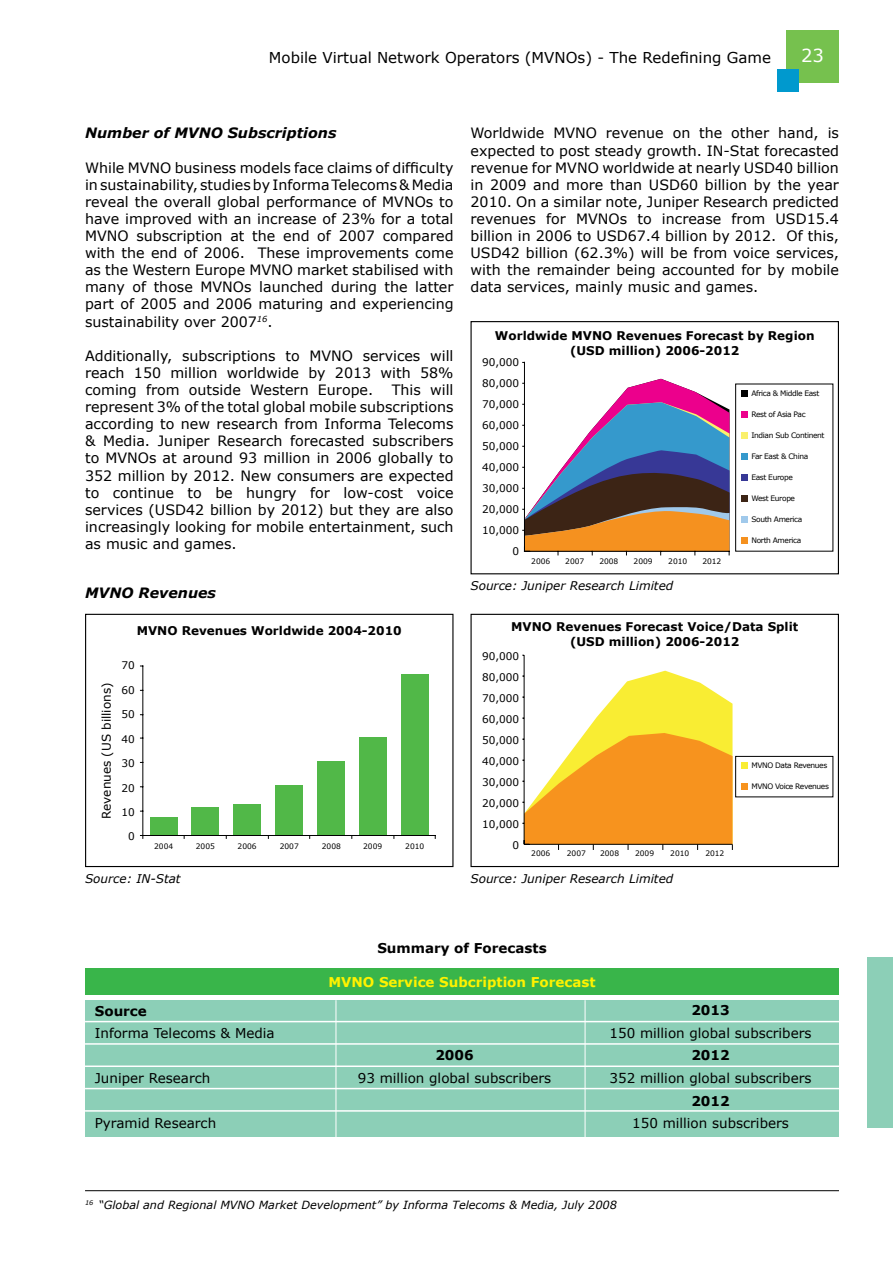
<style>
.page{position:relative;width:893px;height:1263px;background:#fff}
.page>*{position:absolute;margin:0;border:0;box-sizing:border-box;transform-origin:0 0}
.t1{font:18px "Verdana";color:#fff}
.t2{font:15px "Verdana";color:#000}
.t3{font:14.25px/17.1px "Verdana";color:#000;text-align:justify}
.t4{font:italic 700 14.25px "Verdana";color:#000}
.t5{font:13.5px "Verdana";color:#000}
.t6{font:700 13.5px "Verdana";color:#000}
.t7{font:700 13.5px "Verdana";color:#fff200}
.t8{font:700 12px/14.4px "Verdana";color:#000;text-align:center}
.t9{font:italic 12px "Verdana";color:#000}
.t10{font:12px "Verdana";color:#000}
.t11{font:italic 11.25px "Verdana";color:#000}
.t12{font:10.5px/21px "Verdana";color:#000;text-align:right}
.t13{font:7.5px "Verdana";letter-spacing:-.05em;color:#000}
</style>
<div class="page">
<div style="left:786px;top:30px;width:53px;height:53px;background:#76c14e"></div>
<div style="left:867px;top:957px;width:26px;height:171px;background:#8ccfb7"></div>
<div style="left:777px;top:69px;width:21px;height:23px;background:#0099ce"></div>
<div style="left:470px;top:321px;width:369px;height:253px;border:1px solid #000"></div>
<div style="left:470px;top:614px;width:369px;height:253px;border:1px solid #000"></div>
<div style="left:150px;top:817px;width:27px;height:18px;background:#51b848"></div>
<div style="left:192px;top:807px;width:27px;height:28px;background:#51b848"></div>
<div style="left:233px;top:804px;width:28px;height:31px;background:#51b848"></div>
<div style="left:276px;top:785px;width:27px;height:50px;background:#51b848"></div>
<div style="left:318px;top:761px;width:27px;height:74px;background:#51b848"></div>
<div style="left:359px;top:737px;width:27px;height:98px;background:#51b848"></div>
<div style="left:401px;top:674px;width:27px;height:161px;background:#51b848"></div>
<hr style="left:142px;top:666px;width:1px;height:169px;background:#000">
<hr style="left:143px;top:835px;width:292px;height:1px;background:#000">
<div style="left:85px;top:614px;width:368px;height:253px;border:1px solid #000"></div>
<hr style="left:524px;top:362px;width:1px;height:189px;background:#000">
<svg style="left:523px;top:379px;width:207px;height:176px"></svg>
<svg style="left:741px;top:390px;width:6px;height:6px"></svg>
<svg style="left:741px;top:411px;width:6px;height:6px"></svg>
<svg style="left:741px;top:432px;width:6px;height:6px"></svg>
<svg style="left:741px;top:453px;width:6px;height:6px"></svg>
<div style="left:741px;top:474px;width:6px;height:7px;background:#373896"></div>
<div style="left:741px;top:495px;width:6px;height:7px;background:#3c2415"></div>
<div style="left:741px;top:516px;width:6px;height:7px;background:#a0c9eb"></div>
<div style="left:741px;top:537px;width:6px;height:7px;background:#f5911f"></div>
<div style="left:741px;top:762px;width:6px;height:7px;background:#f9ed33"></div>
<div style="left:741px;top:783px;width:6px;height:7px;background:#f7931e"></div>
<div style="left:735px;top:384px;width:98px;height:167px;border:1px solid #000"></div>
<div style="left:735px;top:756px;width:98px;height:41px;border:1px solid #000"></div>
<hr style="left:524px;top:655px;width:1px;height:189px;background:#000">
<svg style="left:522px;top:671px;width:211px;height:179px"></svg>
<div style="left:85px;top:1000px;width:754px;height:137px;background:#8ccfb7"></div>
<div style="left:85px;top:968px;width:754px;height:27px;background:#39b54a"></div>
<hr style="left:85px;top:1021px;width:754px;height:1px;background:#fff">
<hr style="left:85px;top:1043px;width:754px;height:2px;background:#fff">
<hr style="left:85px;top:1065px;width:754px;height:2px;background:#fff">
<hr style="left:85px;top:1088px;width:754px;height:1px;background:#fff">
<hr style="left:85px;top:1110px;width:754px;height:2px;background:#fff">
<hr style="left:336px;top:1000px;width:1px;height:144px;background:#fff">
<hr style="left:585px;top:1000px;width:1px;height:144px;background:#fff">
<hr style="left:85px;top:1190px;width:754px;height:1px;background:#000">
<p class="t2" style="left:269px;top:47px;width:504px">Mobile Virtual Network Operators (MVNOs) - The Redefining Game</p>
<p class="t1" style="left:801px;top:44px;width:24px">23</p>
<p class="t4" style="left:85px;top:124px;width:253px">Number of MVNO Subscriptions</p>
<p class="t3" style="left:85px;top:158px;width:370px">While MVNO business models face claims of difficulty insustainability, studiesbyInformaTelecoms &amp; Media reveal the overall global performance of MVNOs to have improved with an increase of 23% for a total MVNO subscription at the end of 2007 compared with the end of 2006. These improvements come as the Western Europe MVNO market stabilised with many of those MVNOs launched during the latter part of 2005 and 2006 maturing and experiencing sustainability over 2007<sup>16</sup>.</p>
<p class="t3" style="left:85px;top:347px;width:370px">Additionally, subscriptions to MVNO services will reach 150 million worldwide by 2013 with 58% coming from outside Western Europe.</p>
<p class="t3" style="left:85px;top:381px;width:370px;text-indent:307px">This will represent 3% of the total global mobile subscriptions according to new research from Informa Telecoms &amp; Media. Juniper Research forecasted subscribers to MVNOs at around 93 million in 2006 globally to 352 million by 2012. New consumers are expected to continue to be hungry for low-cost voice services (USD42 billion by 2012) but they are also increasingly looking for mobile entertainment, such as music and games.</p>
<p class="t4" style="left:85px;top:584px;width:132px">MVNO Revenues</p>
<p class="t8" style="left:137px;top:623px;width:266px">MVNO Revenues Worldwide 2004-2010</p>
<p class="t10" style="left:99px;top:819px;width:138px;rotate:-90deg">Revenues (US billions)</p>
<p class="t12" style="left:121px;top:654px;width:15px">70</p>
<p class="t12" style="left:121px;top:679px;width:15px">60</p>
<p class="t12" style="left:121px;top:703px;width:15px">50</p>
<p class="t12" style="left:121px;top:728px;width:15px">40</p>
<p class="t12" style="left:121px;top:752px;width:15px">30</p>
<p class="t12" style="left:121px;top:777px;width:15px">20</p>
<p class="t12" style="left:121px;top:801px;width:15px">10</p>
<p class="t12" style="left:128px;top:826px;width:8px">0</p>
<p class="t13" style="left:154px;top:841px;width:21px">2004</p>
<p class="t13" style="left:196px;top:841px;width:21px">2005</p>
<p class="t13" style="left:238px;top:841px;width:21px">2006</p>
<p class="t13" style="left:280px;top:841px;width:21px">2007</p>
<p class="t13" style="left:322px;top:841px;width:21px">2008</p>
<p class="t13" style="left:363px;top:841px;width:21px">2009</p>
<p class="t13" style="left:405px;top:841px;width:21px">2010</p>
<p class="t9" style="left:85px;top:871px;width:97px">Source: IN-Stat</p>
<p class="t3" style="left:471px;top:124px;width:370px">Worldwide MVNO revenue on the other hand, is expected to post steady growth. IN-Stat forecasted revenue for MVNO worldwide at nearly USD40 billion in 2009 and more than USD60 billion by the year 2010. On a similar note, Juniper Research predicted revenues for MVNOs to increase from USD15.4 billion in 2006 to USD67.4 billion by 2012. Of this, USD42 billion (62.3%) will be from voice services, with the remainder being accounted for by mobile data services, mainly music and games.</p>
<p class="t8" style="left:495px;top:328px;width:321px">Worldwide MVNO Revenues Forecast by Region (USD million) 2006-2012</p>
<p class="t12" style="left:482px;top:352px;width:39px">90,000<br>80,000<br>70,000<br>60,000<br>50,000<br>40,000<br>30,000<br>20,000<br>10,000<br>0</p>
<p class="t13" style="left:751px;top:388px;width:70px">Africa &amp; Middle East</p>
<p class="t13" style="left:751px;top:409px;width:56px">Rest of Asia Pac</p>
<p class="t13" style="left:751px;top:430px;width:75px">Indian Sub Continent</p>
<p class="t13" style="left:751px;top:451px;width:58px">Far East &amp; China</p>
<p class="t13" style="left:751px;top:472px;width:43px">East Europe</p>
<p class="t13" style="left:751px;top:493px;width:45px">West Europe</p>
<p class="t13" style="left:751px;top:514px;width:52px">South America</p>
<p class="t13" style="left:751px;top:535px;width:51px">North America</p>
<p class="t13" style="left:531px;top:556px;width:21px">2006</p>
<p class="t13" style="left:565px;top:556px;width:21px">2007</p>
<p class="t13" style="left:599px;top:556px;width:21px">2008</p>
<p class="t13" style="left:634px;top:556px;width:21px">2009</p>
<p class="t13" style="left:668px;top:556px;width:21px">2010</p>
<p class="t13" style="left:702px;top:556px;width:21px">2012</p>
<p class="t9" style="left:470px;top:578px;width:204px">Source: Juniper Research Limited</p>
<p class="t8" style="left:511px;top:619px;width:289px">MVNO Revenues Forecast Voice/Data Split (USD million) 2006-2012</p>
<p class="t12" style="left:482px;top:645px;width:39px">90,000<br>80,000<br>70,000<br>60,000<br>50,000<br>40,000<br>30,000<br>20,000<br>10,000<br>0</p>
<p class="t13" style="left:531px;top:849px;width:21px">2006</p>
<p class="t13" style="left:567px;top:849px;width:21px">2007</p>
<p class="t13" style="left:600px;top:849px;width:21px">2008</p>
<p class="t13" style="left:635px;top:849px;width:21px">2009</p>
<p class="t13" style="left:670px;top:849px;width:21px">2010</p>
<p class="t13" style="left:705px;top:849px;width:21px">2012</p>
<p class="t13" style="left:751px;top:761px;width:77px">MVNO Data Revenues</p>
<p class="t13" style="left:751px;top:782px;width:79px">MVNO Voice Revenues</p>
<p class="t9" style="left:470px;top:871px;width:204px">Source: Juniper Research Limited</p>
<p class="t6" style="left:377px;top:940px;width:171px">Summary of Forecasts</p>
<p class="t6" style="left:95px;top:1002px;width:54px">Source</p>
<p class="t5" style="left:95px;top:1024px;width:181px">Informa Telecoms &amp; Media</p>
<p class="t5" style="left:95px;top:1069px;width:117px">Juniper Research</p>
<p class="t5" style="left:95px;top:1114px;width:123px">Pyramid Research</p>
<p class="t7" style="left:328px;top:973px;width:269px">MVNO Service Subcription Forecast</p>
<p class="t6" style="left:435px;top:1047px;width:40px">2006</p>
<p class="t5" style="left:358px;top:1069px;width:195px">93 million global subscribers</p>
<p class="t6" style="left:691px;top:1002px;width:40px">2013</p>
<p class="t5" style="left:610px;top:1024px;width:203px">150 million global subscribers</p>
<p class="t6" style="left:691px;top:1047px;width:40px">2012</p>
<p class="t5" style="left:610px;top:1069px;width:203px">352 million global subscribers</p>
<p class="t6" style="left:691px;top:1092px;width:40px">2012</p>
<p class="t5" style="left:632px;top:1114px;width:158px">150 million subscribers</p>
<p class="t11" style="left:85px;top:1198px;width:533px"><sup>16</sup> “Global and Regional MVNO Market Development” by Informa Telecoms &amp; Media, July 2008</p>
</div>
